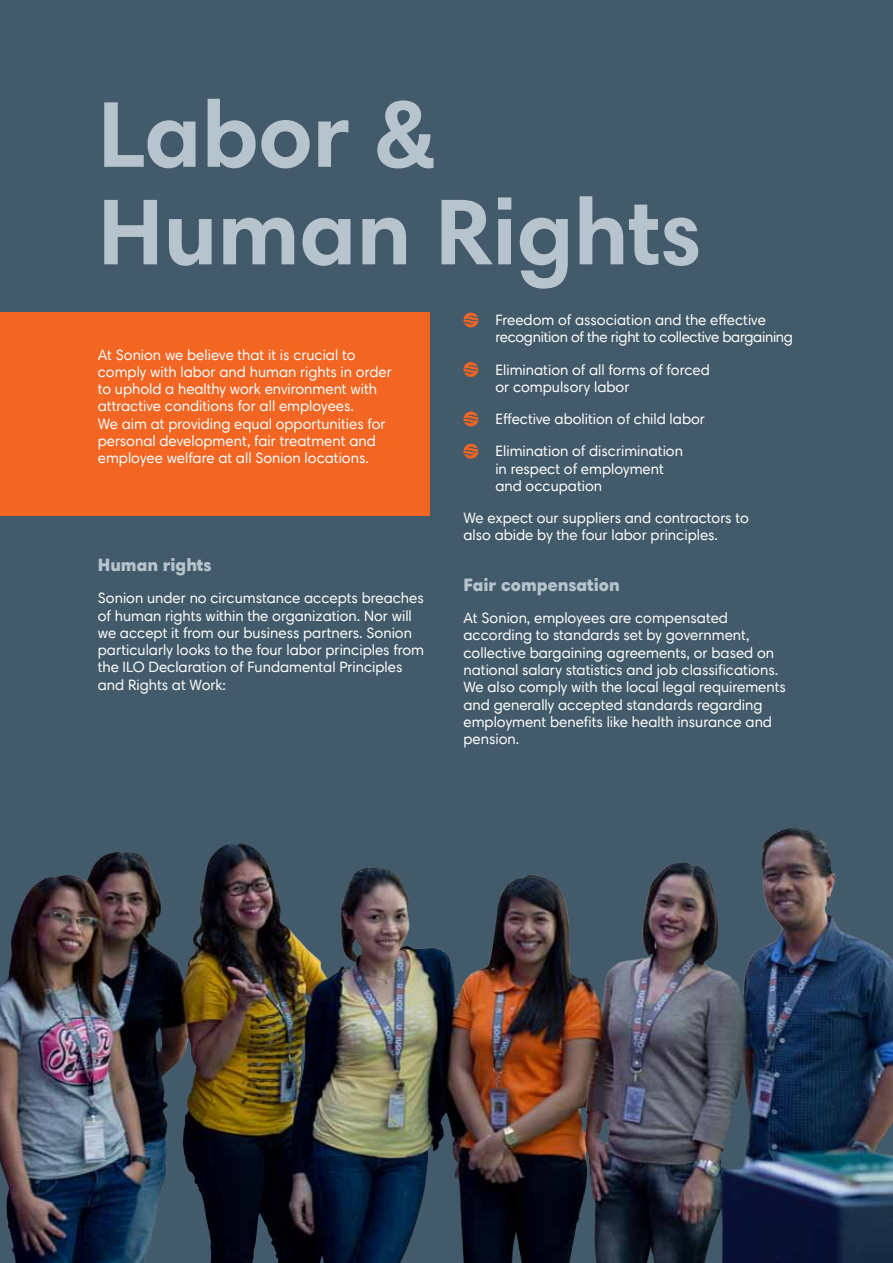
<style>
.page{position:relative;width:893px;height:1263px;background:#fff}
.page>*{position:absolute;margin:0;border:0;box-sizing:border-box;transform-origin:0 0}
.t1{font:700 94.5px/97.5px "Harmonia Sans Pro";color:#b7c4ce}
.t2{font:900 18px "Harmonia Sans Pro";color:#b7c4ce}
.t3{font:15px/17.2px "Harmonia Sans Pro";color:#fff}
.t4{font:15px/17.2px "Harmonia Sans Pro";letter-spacing:-.02em;color:#fff}
</style>
<div class="page">
<img style="left:0;top:0;width:893px;height:1263px">
<svg style="left:463px;top:313px;width:15px;height:14px"></svg>
<svg style="left:463px;top:362px;width:15px;height:15px"></svg>
<svg style="left:463px;top:412px;width:15px;height:14px"></svg>
<svg style="left:463px;top:444px;width:15px;height:15px"></svg>
<div style="left:0;top:313px;width:429px;height:203px;background:#f26522"></div>
<img style="left:344px;top:827px;width:451px;height:185px">
<h1 class="t1" style="left:98px;top:84px;width:605px">Labor &amp;<br>Human Rights</h1>
<p class="t4" style="left:495px;top:311px;width:299px">Freedom of association and the effective recognition of the right to collective bargaining</p>
<p class="t3" style="left:495px;top:361px;width:216px">Elimination of all forms of forced or compulsory labor</p>
<p class="t3" style="left:495px;top:403px;width:211px;line-height:32.2px">Effective abolition of child labor<br>Elimination of discrimination</p>
<p class="t3" style="left:495px;top:460px;width:170px">in respect of employment and occupation</p>
<p class="t3" style="left:463px;top:509px;width:287px">We expect our suppliers and contractors to also abide by the four labor principles.</p>
<p class="t2" style="left:463px;top:573px;width:158px">Fair compensation</p>
<p class="t3" style="left:463px;top:609px;width:324px">At Sonion, employees are compensated according to standards set by government, collective bargaining agreements, or based on national salary statistics and job classifications.<br>We also comply with the local legal requirements and generally accepted standards regarding employment benefits like health insurance and pension.</p>
<p class="t3" style="left:98px;top:346px;width:296px">At Sonion we believe that it is crucial to comply with labor and human rights in order to uphold a healthy work environment with attractive conditions for all employees.<br>We aim at providing equal opportunities for personal development, fair treatment and employee welfare at all Sonion locations.</p>
<p class="t2" style="left:98px;top:553px;width:115px">Human rights</p>
<p class="t3" style="left:98px;top:589px;width:328px">Sonion under no circumstance accepts breaches of human rights within the organization. Nor will we accept it from our business partners. Sonion particularly looks to the four labor principles from the ILO Declaration of Fundamental Principles and Rights at Work:</p>
</div>
